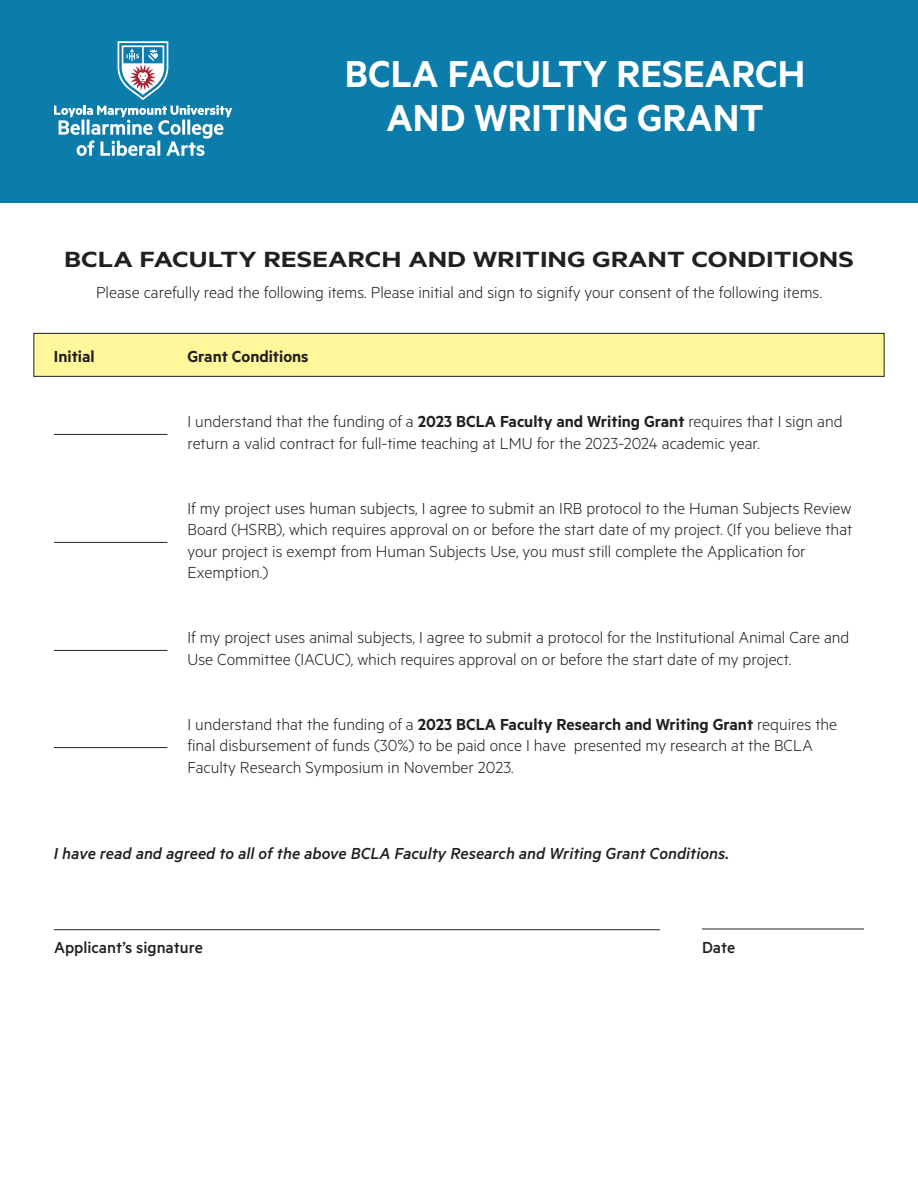
<style>
.page{position:relative;width:918px;height:1188px;background:#fff}
.page>*{position:absolute;margin:0;border:0;box-sizing:border-box;transform-origin:0 0}
.t1{font:600 42.15px/43.5px "Metric";color:#fff;text-align:center}
.t2{font:600 24.75px "Metric";color:#231f20;scale:1.25 1}
.t3{font:300 18px/21.6px "Metric";color:#231f20}
.t4{font:italic 500 18px "Metric";color:#231f20}
.t5{font:500 18px "Metric";color:#231f20}
.t6{font:600 18px "Metric";color:#231f20}
.s1{font-weight:600}
</style>
<div class="page">
<div style="left:34px;top:333px;width:850px;height:43px;background:#fff79a"></div>
<div style="left:33px;top:333px;width:852px;height:44px;border:1px solid #231f20"></div>
<hr style="left:54px;top:929px;width:606px;height:1px;background:#231f20">
<hr style="left:702px;top:929px;width:162px;height:1px;background:#231f20">
<div style="left:0;top:0;width:918px;height:202px;background:#0c7dab"></div>
<svg style="left:54px;top:41px;width:178px;height:115px"></svg>
<hr style="left:54px;top:434px;width:113px;height:1px;background:#231f20">
<hr style="left:54px;top:542px;width:113px;height:1px;background:#231f20">
<hr style="left:54px;top:650px;width:113px;height:1px;background:#231f20">
<hr style="left:54px;top:747px;width:113px;height:1px;background:#231f20">
<h1 class="t1" style="left:345px;top:51px;width:462px">BCLA FACULTY RESEARCH<br>AND WRITING GRANT</h1>
<h2 class="t2" style="left:64px;top:245px;width:633px">BCLA FACULTY RESEARCH AND WRITING GRANT CONDITIONS</h2>
<p class="t3" style="left:96px;top:280px;width:727px">Please carefully read the following items. Please initial and sign to signify your consent of the following items.</p>
<p class="t6" style="left:54px;top:346px;width:42px">Initial</p>
<p class="t6" style="left:187px;top:346px;width:123px">Grant Conditions</p>
<p class="t3" style="left:187px;top:410px;width:657px">I understand that the funding of a <span class="s1">2023 BCLA Faculty and Writing Grant</span> requires that I sign and return a valid contract for full-time teaching at LMU for the 2023-2024 academic year.</p>
<p class="t3" style="left:187px;top:496px;width:666px">If my project uses human subjects, I agree to submit an IRB protocol to the Human Subjects Review Board (HSRB), which requires approval on or before the start date of my project. (If you believe that your project is exempt from Human Subjects Use, you must still complete the Application for Exemption.)</p>
<p class="t3" style="left:187px;top:626px;width:663px">If my project uses animal subjects, I agree to submit a protocol for the Institutional Animal Care and<br>Use Committee (IACUC), which requires approval on or before the start date of my project.</p>
<p class="t3" style="left:187px;top:712px;width:651px">I understand that the funding of a <span class="s1">2023 BCLA Faculty Research and Writing Grant</span> requires the final disbursement of funds (30%) to be paid once I have presented my research at the BCLA<br>Faculty Research Symposium in November 2023.</p>
<p class="t4" style="left:54px;top:843px;width:677px">I have read and agreed to all of the above BCLA Faculty Research and Writing Grant Conditions.</p>
<p class="t5" style="left:54px;top:937px;width:150px">Applicant’s signature</p>
<p class="t5" style="left:702px;top:937px;width:35px">Date</p>
</div>
